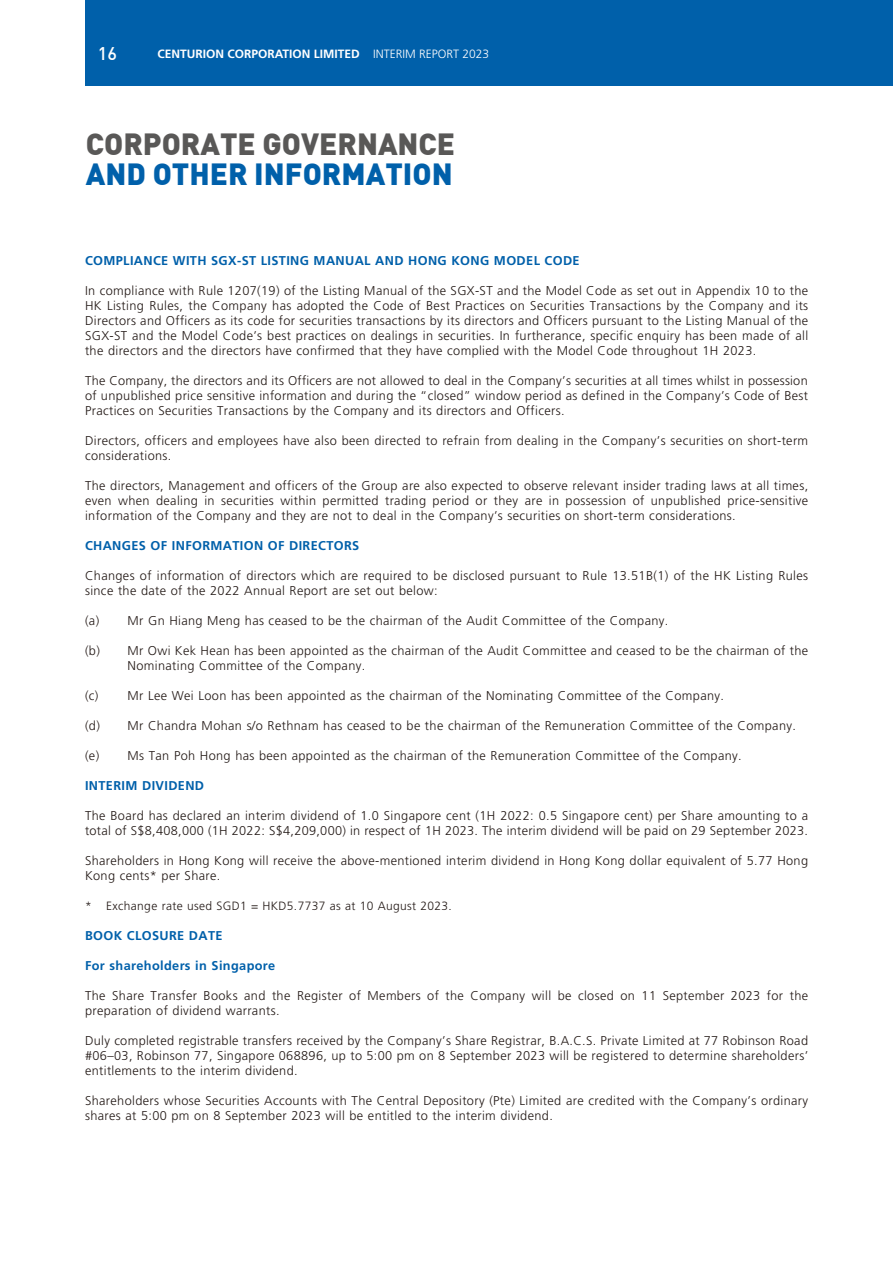
<style>
.page{position:relative;width:893px;height:1263px;background:#fff}
.page>*{position:absolute;margin:0;border:0;box-sizing:border-box;transform-origin:0 0}
.t1{font:30px "DIN Black";color:#595857}
.t2{font:30px "DIN Black";color:#0060aa}
.t3{font:18px "DIN Medium";color:#fff}
.t4{font:300 12.75px/15px "Frutiger LT Std";letter-spacing:.03em;color:#231916}
.t5{font:700 12.75px "Frutiger LT Std";letter-spacing:.03em;color:#0060aa}
.t6{font:300 12px "Frutiger LT Std";letter-spacing:.03em;color:#231916}
.t7{font:700 12px "Frutiger LT Std";color:#fff}
.s1{font-weight:300}
</style>
<div class="page">
<div style="left:85px;top:0;width:808px;height:85px;background:#0060aa"></div>
<h2 class="t3" style="left:98px;top:42px;width:21px">16</h2>
<p class="t7" style="left:157px;top:46px;width:333px">CENTURION CORPORATION LIMITED <span class="s1">INTERIM REPORT 2023</span></p>
<h1 class="t1" style="left:86px;top:124px;width:371px">CORPORATE GOVERNANCE</h1>
<h1 class="t2" style="left:86px;top:154px;width:368px">AND OTHER INFORMATION</h1>
<p class="t5" style="left:85px;top:253px;width:496px">COMPLIANCE WITH SGX-ST LISTING MANUAL AND HONG KONG MODEL CODE</p>
<p class="t4" style="left:85px;top:283px;width:725px;text-align:justify">In compliance with Rule 1207(19) of the Listing Manual of the SGX-ST and the Model Code as set out in Appendix 10 to the HK Listing Rules, the Company has adopted the Code of Best Practices on Securities Transactions by the Company and its Directors and Officers as its code for securities transactions by its directors and Officers pursuant to the Listing Manual of the SGX-ST and the Model Code’s best practices on dealings in securities. In furtherance, specific enquiry has been made of all the directors and the directors have confirmed that they have complied with the Model Code throughout 1H 2023.</p>
<p class="t4" style="left:85px;top:373px;width:724px;text-align:justify">The Company, the directors and its Officers are not allowed to deal in the Company’s securities at all times whilst in possession of unpublished price sensitive information and during the “closed” window period as defined in the Company’s Code of Best Practices on Securities Transactions by the Company and its directors and Officers.</p>
<p class="t4" style="left:85px;top:433px;width:725px">Directors, officers and employees have also been directed to refrain from dealing in the Company’s securities on short-term considerations.</p>
<p class="t4" style="left:85px;top:478px;width:725px;text-align:justify">The directors, Management and officers of the Group are also expected to observe relevant insider trading laws at all times, even when dealing in securities within permitted trading period or they are in possession of unpublished price-sensitive information of the Company and they are not to deal in the Company’s securities on short-term considerations.</p>
<p class="t5" style="left:85px;top:538px;width:276px">CHANGES OF INFORMATION OF DIRECTORS</p>
<p class="t4" style="left:85px;top:568px;width:725px">Changes of information of directors which are required to be disclosed pursuant to Rule 13.51B(1) of the HK Listing Rules since the date of the 2022 Annual Report are set out below:</p>
<p class="t4" style="left:85px;top:613px;width:585px">(a) Mr Gn Hiang Meng has ceased to be the chairman of the Audit Committee of the Company.</p>
<p class="t4" style="left:128px;top:643px;width:682px;text-indent:-43px">(b) Mr Owi Kek Hean has been appointed as the chairman of the Audit Committee and ceased to be the chairman of the<br>Nominating Committee of the Company.</p>
<p class="t4" style="left:85px;top:688px;width:640px">(c) Mr Lee Wei Loon has been appointed as the chairman of the Nominating Committee of the Company.</p>
<p class="t4" style="left:85px;top:718px;width:712px">(d) Mr Chandra Mohan s/o Rethnam has ceased to be the chairman of the Remuneration Committee of the Company.</p>
<p class="t4" style="left:85px;top:748px;width:658px">(e) Ms Tan Poh Hong has been appointed as the chairman of the Remuneration Committee of the Company.</p>
<p class="t5" style="left:85px;top:778px;width:121px">INTERIM DIVIDEND</p>
<p class="t4" style="left:85px;top:808px;width:725px">The Board has declared an interim dividend of 1.0 Singapore cent (1H 2022: 0.5 Singapore cent) per Share amounting to a total of S$8,408,000 (1H 2022: S$4,209,000) in respect of 1H 2023. The interim dividend will be paid on 29 September 2023.</p>
<p class="t4" style="left:85px;top:853px;width:725px">Shareholders in Hong Kong will receive the above-mentioned interim dividend in Hong Kong dollar equivalent of 5.77 Hong<br>Kong cents* per Share.</p>
<p class="t6" style="left:85px;top:899px;width:368px">* Exchange rate used SGD1 = HKD5.7737 as at 10 August 2023.</p>
<p class="t5" style="left:85px;top:928px;width:139px">BOOK CLOSURE DATE</p>
<p class="t5" style="left:85px;top:958px;width:192px">For shareholders in Singapore</p>
<p class="t4" style="left:85px;top:988px;width:725px">The Share Transfer Books and the Register of Members of the Company will be closed on 11 September 2023 for the preparation of dividend warrants.</p>
<p class="t4" style="left:85px;top:1033px;width:725px;text-align:justify">Duly completed registrable transfers received by the Company’s Share Registrar, B.A.C.S. Private Limited at 77 Robinson Road #06–03, Robinson 77, Singapore 068896, up to 5:00 pm on 8 September 2023 will be registered to determine shareholders’ entitlements to the interim dividend.</p>
<p class="t4" style="left:85px;top:1093px;width:725px">Shareholders whose Securities Accounts with The Central Depository (Pte) Limited are credited with the Company’s ordinary shares at 5:00 pm on 8 September 2023 will be entitled to the interim dividend.</p>
</div>
